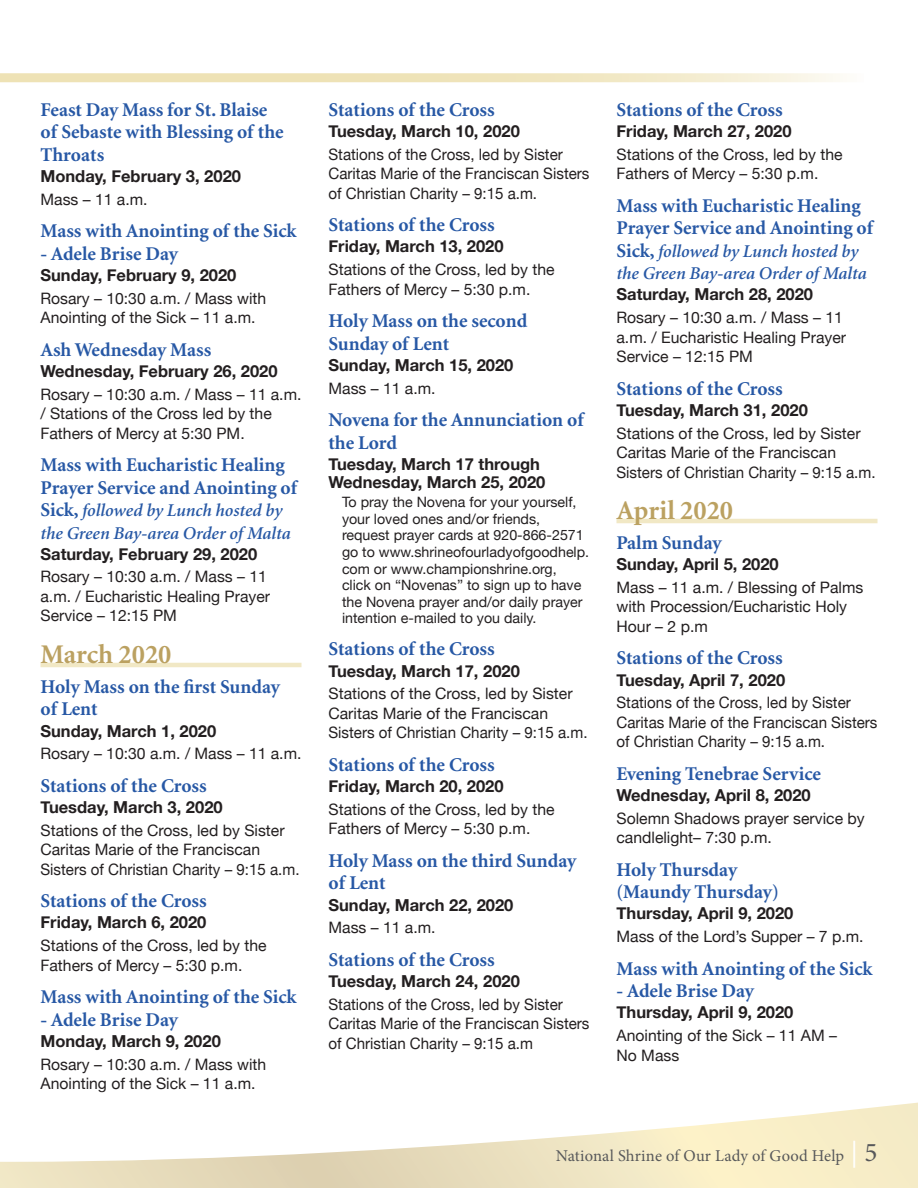
<style>
.page{position:relative;width:918px;height:1188px;background:#fff}
.page>*{position:absolute;margin:0;border:0;box-sizing:border-box;transform-origin:0 0}
.t1{font:700 27px "Minion";color:#bba161}
.t2{font:700 19.5px/22.5px "Minion";color:#2758a5}
.t3{font:italic 600 18px/22.5px "Minion";color:#2758a5}
.t4{font:700 16.5px/18px "Helvetica Neue";color:#231f20}
.t5{font:16.5px "Minion Pro";letter-spacing:.01em;color:#57585a}
.t6{font:15.75px/19.5px "Helvetica Neue";color:#231f20}
.t7{font:15.75px/19.5px "Helvetica Neue";color:#231f20;scale:.96 1}
.t8{font:14.25px/16.5px "Helvetica Neue";color:#231f20}
.s1{font-weight:700;font-style:normal;font-size:19.5px}
.s2{font-size:27px;color:#fff}
.s3{font-size:27px}
</style>
<div class="page">
<svg style="left:1px;top:1102px;width:917px;height:86px"></svg>
<svg style="left:0;top:73px;width:840px;height:9px;background:#f0e6c2"></svg>
<hr style="left:41px;top:663px;width:261px;height:4px;background:#f1e8c5">
<hr style="left:616px;top:519px;width:262px;height:4px;background:#f1e8c5">
<svg style="left:0;top:1161px;width:1px;height:27px"></svg>
<p class="t2" style="left:40px;top:99px;width:245px">Feast Day Mass for St. Blaise of Sebaste with Blessing of the<br>Throats</p>
<p class="t4" style="left:40px;top:167px;width:202px">Monday, February 3, 2020</p>
<p class="t6" style="left:40px;top:190px;width:109px">Mass – 11 a.m.</p>
<p class="t2" style="left:40px;top:220px;width:258px">Mass with Anointing of the Sick</p>
<p class="t2" style="left:40px;top:243px;width:139px">- Adele Brise Day</p>
<p class="t4" style="left:40px;top:266px;width:197px">Sunday, February 9, 2020</p>
<p class="t6" style="left:40px;top:289px;width:227px">Rosary – 10:30 a.m. / Mass with<br>Anointing of the Sick – 11 a.m.</p>
<p class="t2" style="left:40px;top:339px;width:172px">Ash Wednesday Mass</p>
<p class="t4" style="left:40px;top:362px;width:239px">Wednesday, February 26, 2020</p>
<p class="t6" style="left:40px;top:385px;width:263px">Rosary – 10:30 a.m. / Mass – 11 a.m. / Stations of the Cross led by the<br>Fathers of Mercy at 5:30 PM.</p>
<p class="t2" style="left:40px;top:454px;width:258px">Mass with Eucharistic Healing<br>Prayer Service and Anointing of</p>
<p class="t3" style="left:40px;top:500px;width:252px"><span class="s1">Sick,</span> followed by Lunch hosted by the Green Bay-area Order of Malta</p>
<p class="t4" style="left:40px;top:545px;width:218px">Saturday, February 29, 2020</p>
<p class="t6" style="left:40px;top:568px;width:231px">Rosary – 10:30 a.m. / Mass – 11 a.m. / Eucharistic Healing Prayer<br>Service – 12:15 PM</p>
<h1 class="t1" style="left:40px;top:640px;width:133px">March 2020</h1>
<p class="t2" style="left:40px;top:676px;width:241px">Holy Mass on the first Sunday of Lent</p>
<p class="t4" style="left:40px;top:722px;width:177px">Sunday, March 1, 2020</p>
<p class="t6" style="left:40px;top:745px;width:263px">Rosary – 10:30 a.m. / Mass – 11 a.m.</p>
<p class="t2" style="left:40px;top:775px;width:168px">Stations of the Cross</p>
<p class="t4" style="left:40px;top:799px;width:184px">Tuesday, March 3, 2020</p>
<p class="t6" style="left:40px;top:821px;width:261px">Stations of the Cross, led by Sister<br>Caritas Marie of the Franciscan<br>Sisters of Christian Charity – 9:15 a.m.</p>
<p class="t2" style="left:40px;top:890px;width:168px">Stations of the Cross</p>
<p class="t4" style="left:40px;top:914px;width:167px">Friday, March 6, 2020</p>
<p class="t6" style="left:40px;top:937px;width:228px">Stations of the Cross, led by the<br>Fathers of Mercy – 5:30 p.m.</p>
<p class="t2" style="left:40px;top:986px;width:258px">Mass with Anointing of the Sick</p>
<p class="t2" style="left:40px;top:1009px;width:139px">- Adele Brise Day</p>
<p class="t4" style="left:40px;top:1033px;width:182px">Monday, March 9, 2020</p>
<p class="t6" style="left:40px;top:1055px;width:227px">Rosary – 10:30 a.m. / Mass with<br>Anointing of the Sick – 11 a.m.</p>
<p class="t2" style="left:328px;top:99px;width:168px">Stations of the Cross</p>
<p class="t4" style="left:328px;top:122px;width:193px">Tuesday, March 10, 2020</p>
<p class="t7" style="left:328px;top:145px;width:273px">Stations of the Cross, led by Sister<br>Caritas Marie of the Franciscan Sisters of Christian Charity – 9:15 a.m.</p>
<p class="t2" style="left:328px;top:214px;width:168px">Stations of the Cross</p>
<p class="t4" style="left:328px;top:238px;width:177px">Friday, March 13, 2020</p>
<p class="t6" style="left:328px;top:261px;width:228px">Stations of the Cross, led by the<br>Fathers of Mercy – 5:30 p.m.</p>
<p class="t2" style="left:328px;top:310px;width:200px">Holy Mass on the second<br>Sunday of Lent</p>
<p class="t4" style="left:328px;top:356px;width:186px">Sunday, March 15, 2020</p>
<p class="t6" style="left:328px;top:379px;width:109px">Mass – 11 a.m.</p>
<p class="t2" style="left:328px;top:409px;width:257px">Novena for the Annunciation of the Lord</p>
<p class="t4" style="left:328px;top:455px;width:218px">Tuesday, March 17 through<br>Wednesday, March 25, 2020</p>
<p class="t8" style="left:342px;top:495px;width:249px">To pray the Novena for your yourself, your loved ones and/or friends, request prayer cards at 920-866-2571 go to www.shrineofourladyofgoodhelp. com or www.championshrine.org, click on “Novenas” to sign up to have the Novena prayer and/or daily prayer intention e-mailed to you daily.</p>
<p class="t2" style="left:328px;top:639px;width:168px">Stations of the Cross</p>
<p class="t4" style="left:328px;top:662px;width:193px">Tuesday, March 17, 2020</p>
<p class="t6" style="left:328px;top:685px;width:261px">Stations of the Cross, led by Sister<br>Caritas Marie of the Franciscan<br>Sisters of Christian Charity – 9:15 a.m.</p>
<p class="t2" style="left:328px;top:754px;width:168px">Stations of the Cross</p>
<p class="t4" style="left:328px;top:778px;width:177px">Friday, March 20, 2020</p>
<p class="t6" style="left:328px;top:800px;width:228px">Stations of the Cross, led by the<br>Fathers of Mercy – 5:30 p.m.</p>
<p class="t2" style="left:328px;top:850px;width:249px">Holy Mass on the third Sunday of Lent</p>
<p class="t4" style="left:328px;top:896px;width:186px">Sunday, March 22, 2020</p>
<p class="t6" style="left:328px;top:919px;width:109px">Mass – 11 a.m.</p>
<p class="t2" style="left:328px;top:949px;width:168px">Stations of the Cross</p>
<p class="t4" style="left:328px;top:973px;width:193px">Tuesday, March 24, 2020</p>
<p class="t7" style="left:328px;top:995px;width:273px">Stations of the Cross, led by Sister<br>Caritas Marie of the Franciscan Sisters of Christian Charity – 9:15 a.m</p>
<p class="t2" style="left:616px;top:99px;width:168px">Stations of the Cross</p>
<p class="t4" style="left:616px;top:122px;width:177px">Friday, March 27, 2020</p>
<p class="t6" style="left:616px;top:145px;width:228px">Stations of the Cross, led by the<br>Fathers of Mercy – 5:30 p.m.</p>
<p class="t2" style="left:616px;top:195px;width:258px">Mass with Eucharistic Healing<br>Prayer Service and Anointing of</p>
<p class="t3" style="left:616px;top:240px;width:252px"><span class="s1">Sick,</span> followed by Lunch hosted by the Green Bay-area Order of Malta</p>
<p class="t4" style="left:616px;top:286px;width:198px">Saturday, March 28, 2020</p>
<p class="t6" style="left:616px;top:309px;width:231px">Rosary – 10:30 a.m. / Mass – 11 a.m. / Eucharistic Healing Prayer<br>Service – 12:15 PM</p>
<p class="t2" style="left:616px;top:378px;width:168px">Stations of the Cross</p>
<p class="t4" style="left:616px;top:401px;width:193px">Tuesday, March 31, 2020</p>
<p class="t6" style="left:616px;top:424px;width:261px">Stations of the Cross, led by Sister<br>Caritas Marie of the Franciscan<br>Sisters of Christian Charity – 9:15 a.m.</p>
<h1 class="t1" style="left:616px;top:496px;width:118px">April 2020</h1>
<p class="t2" style="left:616px;top:532px;width:107px">Palm Sunday</p>
<p class="t4" style="left:616px;top:556px;width:164px">Sunday, April 5, 2020</p>
<p class="t6" style="left:616px;top:578px;width:248px">Mass – 11 a.m. / Blessing of Palms with Procession/Eucharistic Holy<br>Hour – 2 p.m</p>
<p class="t2" style="left:616px;top:647px;width:168px">Stations of the Cross</p>
<p class="t4" style="left:616px;top:671px;width:170px">Tuesday, April 7, 2020</p>
<p class="t7" style="left:616px;top:694px;width:273px">Stations of the Cross, led by Sister<br>Caritas Marie of the Franciscan Sisters of Christian Charity – 9:15 a.m.</p>
<p class="t2" style="left:616px;top:763px;width:206px">Evening Tenebrae Service</p>
<p class="t4" style="left:616px;top:787px;width:196px">Wednesday, April 8, 2020</p>
<p class="t6" style="left:616px;top:809px;width:250px">Solemn Shadows prayer service by candlelight– 7:30 p.m.</p>
<p class="t2" style="left:616px;top:859px;width:164px">Holy Thursday (Maundy Thursday)</p>
<p class="t4" style="left:616px;top:905px;width:178px">Thursday, April 9, 2020</p>
<p class="t6" style="left:616px;top:928px;width:249px">Mass of the Lord’s Supper – 7 p.m.</p>
<p class="t2" style="left:616px;top:958px;width:258px">Mass with Anointing of the Sick</p>
<p class="t2" style="left:616px;top:980px;width:139px">- Adele Brise Day</p>
<p class="t4" style="left:616px;top:1004px;width:178px">Thursday, April 9, 2020</p>
<p class="t6" style="left:616px;top:1027px;width:222px">Anointing of the Sick – 11 AM –<br>No Mass</p>
<p class="t5" style="left:556px;top:1145px;width:323px">National Shrine of Our Lady of Good Help <span class="s2">|</span> <span class="s3">5</span></p>
</div>
